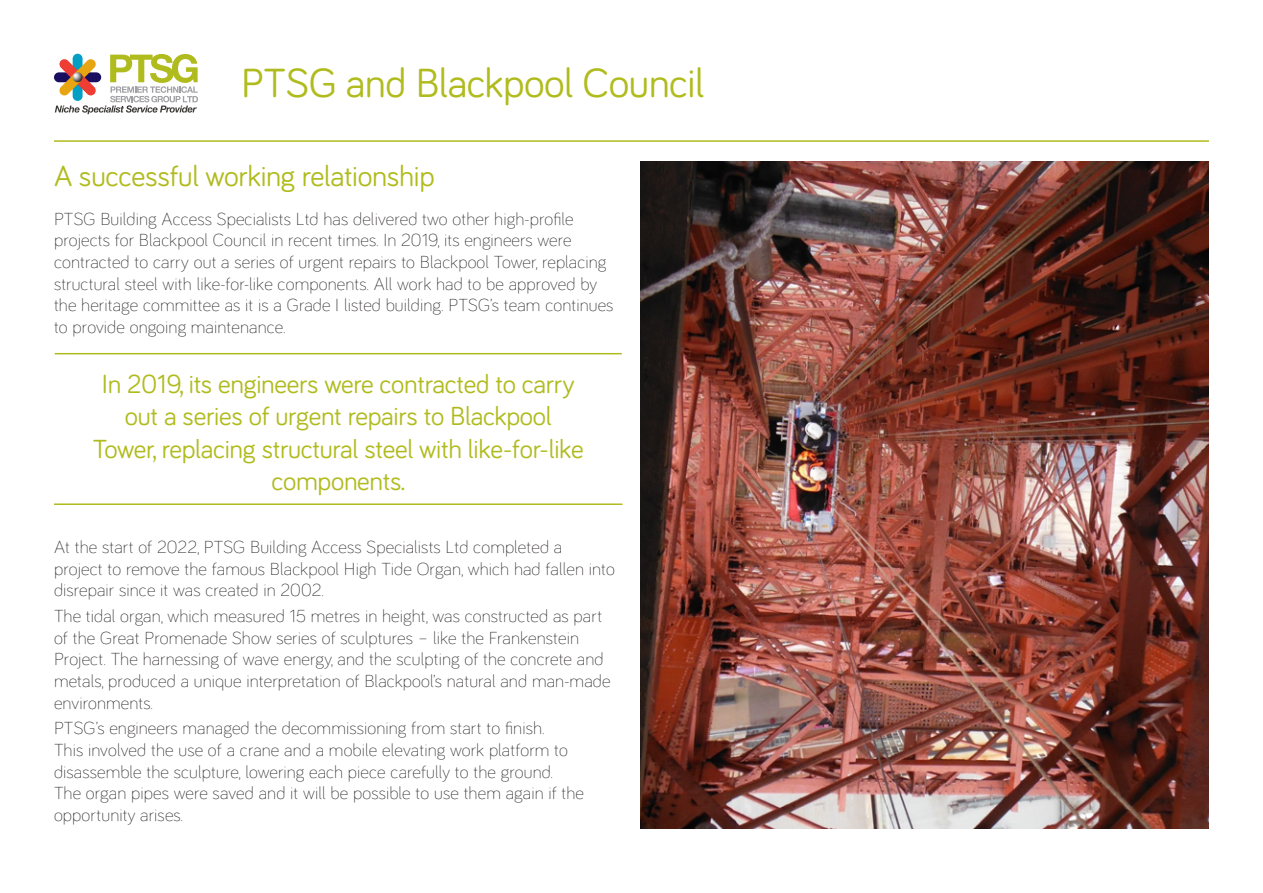
<style>
.page{position:relative;width:1263px;height:893px;background:#fff}
.page>*{position:absolute;margin:0;border:0;box-sizing:border-box;transform-origin:0 0}
.t1{font:42px "Bariol";letter-spacing:-.01em;color:#b0bb1d}
.Text_ONE{font:30px "Bariol";letter-spacing:-.01em;color:#b0bb1d}
.Text_ONE-2{font:27px/32.4px "Bariol";letter-spacing:-.01em;color:#b0bb1d;text-align:center}
.Text{font:300 18px/21.6px "Bariol";letter-spacing:.01em;color:#231f20}
</style>
<div class="page">
<svg style="left:55px;top:54px;width:143px;height:60px"></svg>
<hr style="left:54px;top:140px;width:1155px;height:2px;background:#b0bb1d">
<img style="left:640px;top:162px;width:569px;height:667px">
<hr style="left:55px;top:353px;width:567px;height:1px;background:#b0bb1d">
<hr style="left:54px;top:503px;width:568px;height:2px;background:#b0bb1d">
<h1 class="t1" style="left:241px;top:54px;width:465px">PTSG and Blackpool Council</h1>
<p class="Text_ONE" style="left:54px;top:156px;width:382px">A successful working relationship</p>
<p class="Text" style="left:54px;top:207px;width:561px">PTSG Building Access Specialists Ltd has delivered two other high-profile projects for Blackpool Council in recent times. In 2019, its engineers were contracted to carry out a series of urgent repairs to Blackpool Tower, replacing structural steel with like-for-like components. All work had to be approved by the heritage committee as it is a Grade I listed building. PTSG’s team continues to provide ongoing maintenance.</p>
<p class="Text_ONE-2" style="left:93px;top:366px;width:493px">In 2019, its engineers were contracted to carry out a series of urgent repairs to Blackpool Tower, replacing structural steel with like-for-like components.</p>
<p class="Text" style="left:54px;top:535px;width:562px">At the start of 2022, PTSG Building Access Specialists Ltd completed a project to remove the famous Blackpool High Tide Organ, which had fallen into disrepair since it was created in 2002.</p>
<p class="Text" style="left:54px;top:604px;width:558px">The tidal organ, which measured 15 metres in height, was constructed as part of the Great Promenade Show series of sculptures – like the Frankenstein Project. The harnessing of wave energy, and the sculpting of the concrete and metals, produced a unique interpretation of Blackpool’s natural and man-made environments.</p>
<p class="Text" style="left:54px;top:717px;width:531px">PTSG’s engineers managed the decommissioning from start to finish.<br>This involved the use of a crane and a mobile elevating work platform to disassemble the sculpture, lowering each piece carefully to the ground.<br>The organ pipes were saved and it will be possible to use them again if the opportunity arises.</p>
</div>
